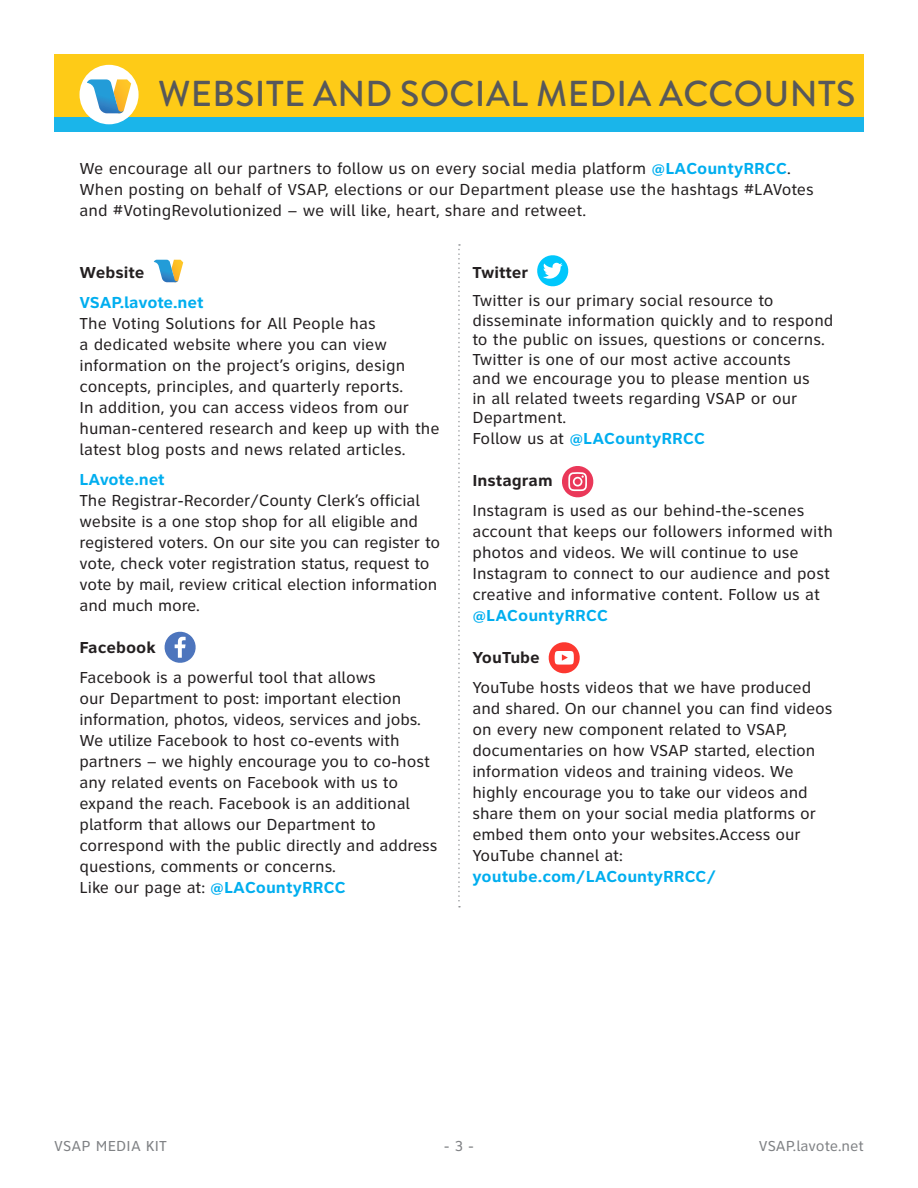
<style>
.page{position:relative;width:918px;height:1188px;background:#fff}
.page>*{position:absolute;margin:0;border:0;box-sizing:border-box;transform-origin:0 0}
.t1{font:500 36px "Brandon Grotesque";letter-spacing:.01em;color:#57585a}
.t2{font:16.5px/21px "Clearview Text";letter-spacing:-.005em;color:#231f20}
.t3{font:700 16.5px "Clearview Text";color:#231f20}
.t4{font:700 16.5px "Clearview Text";letter-spacing:-.01em;color:#00aeef}
.t5{font:15px "Clearview Text";color:#808285}
.s1{font-weight:700;color:#00aeef}
.s2{font-weight:400;color:#231f20}
</style>
<div class="page">
<div style="left:54px;top:117px;width:810px;height:14px;background:#1ab5ea"></div>
<div style="left:54px;top:54px;width:810px;height:63px;background:#fecb17"></div>
<div style="left:80px;top:65px;width:59px;height:59px;background:#fff;border-radius:50%"></div>
<svg style="left:87px;top:79px;width:44px;height:34px"></svg>
<svg style="left:154px;top:260px;width:29px;height:22px"></svg>
<svg style="left:164px;top:631px;width:32px;height:32px"></svg>
<svg style="left:537px;top:255px;width:32px;height:32px"></svg>
<svg style="left:562px;top:466px;width:32px;height:32px"></svg>
<svg style="left:548px;top:642px;width:32px;height:32px"></svg>
<svg style="left:458px;top:244px;width:2px;height:664px"></svg>
<p class="t1" style="left:158px;top:68px;width:699px">WEBSITE AND SOCIAL MEDIA ACCOUNTS</p>
<p class="t2" style="left:80px;top:158px;width:736px">We encourage all our partners to follow us on every social media platform <span class="s1">@LACountyRRCC</span>.<br>When posting on behalf of VSAP, elections or our Department please use the hashtags #LAVotes and #VotingRevolutionized – we will like, heart, share and retweet.</p>
<p class="t3" style="left:80px;top:263px;width:67px">Website</p>
<p class="t2" style="left:80px;top:292px;width:362px"><span class="s1">VSAP.lavote.net<br></span>The Voting Solutions for All People has<br>a dedicated website where you can view information on the project’s origins, design concepts, principles, and quarterly reports.<br>In addition, you can access videos from our human-centered research and keep up with the latest blog posts and news related articles.</p>
<p class="t4" style="left:80px;top:470px;width:87px">LAvote.net</p>
<p class="t2" style="left:80px;top:490px;width:362px">The Registrar-Recorder/County Clerk’s official website is a one stop shop for all eligible and registered voters. On our site you can register to vote, check voter registration status, request to vote by mail, review critical election information and much more.</p>
<p class="t3" style="left:80px;top:638px;width:78px">Facebook</p>
<p class="t2" style="left:80px;top:667px;width:360px">Facebook is a powerful tool that allows<br>our Department to post: important election information, photos, videos, services and jobs.<br>We utilize Facebook to host co-events with partners – we highly encourage you to co-host any related events on Facebook with us to expand the reach. Facebook is an additional platform that allows our Department to correspond with the public directly and address questions, comments or concerns.<br>Like our page at: <span class="s1">@LACountyRRCC</span></p>
<p class="t3" style="left:472px;top:263px;width:58px">Twitter</p>
<p class="t2" style="left:472px;top:291px;width:363px;line-height:19.5px">Twitter is our primary social resource to disseminate information quickly and to respond to the public on issues, questions or concerns.<br>Twitter is one of our most active accounts<br>and we encourage you to please mention us<br>in all related tweets regarding VSAP or our Department.</p>
<p class="t4" style="left:472px;top:429px;width:234px"><span class="s2">Follow us at</span> @LACountyRRCC</p>
<p class="t3" style="left:472px;top:471px;width:82px">Instagram</p>
<p class="t2" style="left:472px;top:500px;width:362px">Instagram is used as our behind-the-scenes account that keeps our followers informed with photos and videos. We will continue to use Instagram to connect to our audience and post creative and informative content. Follow us at <span class="s1">@LACountyRRCC</span></p>
<p class="t3" style="left:472px;top:648px;width:69px">YouTube</p>
<p class="t2" style="left:472px;top:677px;width:362px">YouTube hosts videos that we have produced and shared. On our channel you can find videos on every new component related to VSAP, documentaries on how VSAP started, election information videos and training videos. We highly encourage you to take our videos and share them on your social media platforms or embed them onto your websites.Access our YouTube channel at: <span class="s1">youtube.com/LACountyRRCC/</span></p>
<p class="t5" style="left:54px;top:1138px;width:115px">VSAP MEDIA KIT</p>
<p class="t5" style="left:444px;top:1138px;width:32px">- 3 -</p>
<p class="t5" style="left:759px;top:1138px;width:107px">VSAP.lavote.net</p>
</div>
